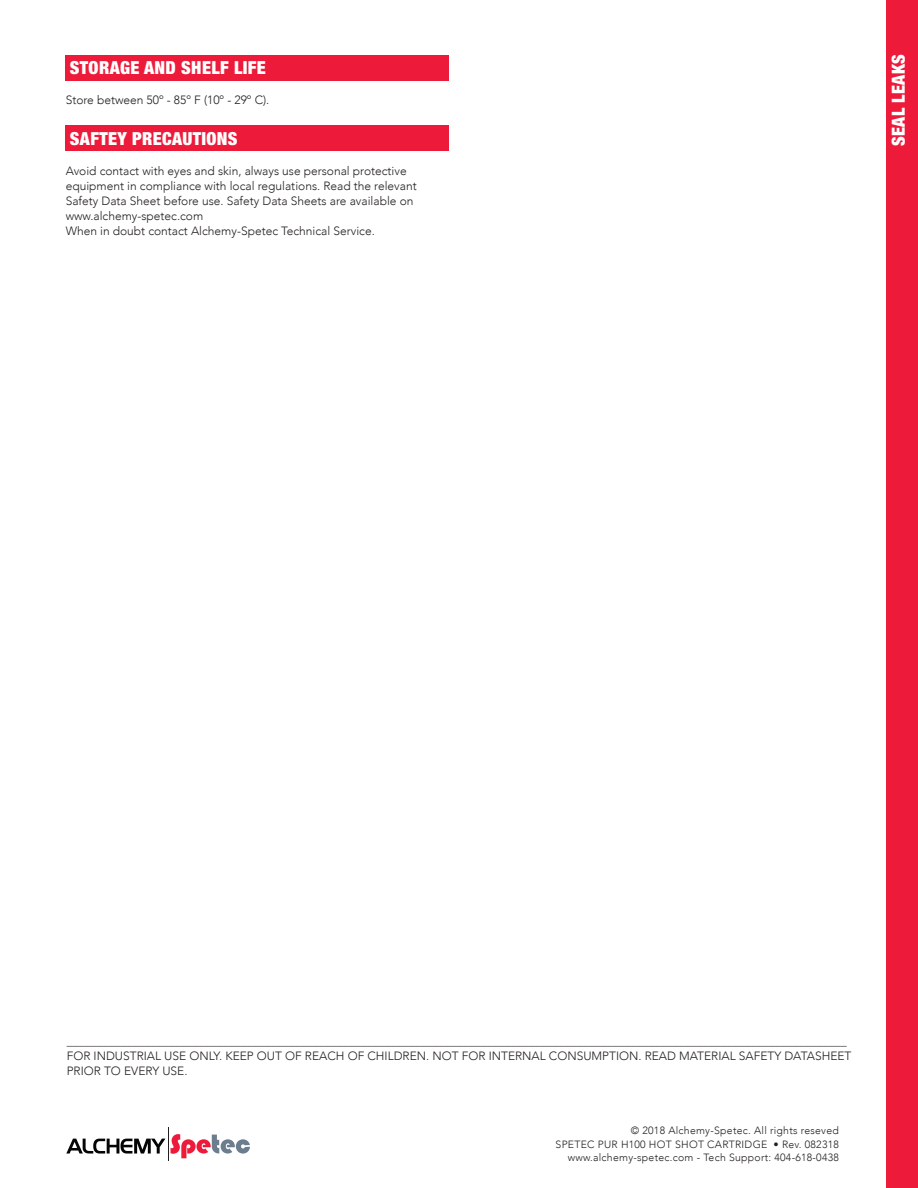
<style>
.page{position:relative;width:918px;height:1188px;background:#fff}
.page>*{position:absolute;margin:0;border:0;box-sizing:border-box;transform-origin:0 0}
.t1{font:900 condensed 18px "Helvetica Neue LT Std";letter-spacing:.02em;color:#fff}
.BODY_TEXT{font:300 12px/15px "Avenir";color:#231f20}
.t2{font:300 10.5px "Avenir";letter-spacing:.025em;color:#231f20}
</style>
<div class="page">
<svg style="left:171px;top:1134px;width:79px;height:24px"></svg>
<svg style="left:66px;top:1139px;width:99px;height:15px"></svg>
<hr style="left:168px;top:1127px;width:1px;height:34px;background:#231f20">
<div style="left:887px;top:0;width:31px;height:1188px;background:#ed1a3a"></div>
<div style="left:66px;top:55px;width:383px;height:25px;background:#ed1a3a"></div>
<div style="left:66px;top:125px;width:383px;height:26px;background:#ed1a3a"></div>
<p class="t1" style="left:70px;top:57px;width:197px">STORAGE AND SHELF LIFE</p>
<p class="BODY_TEXT" style="left:66px;top:93px;width:205px">Store between 50º - 85º F (10º - 29º C).</p>
<p class="t1" style="left:70px;top:127px;width:169px">SAFTEY PRECAUTIONS</p>
<p class="BODY_TEXT" style="left:66px;top:163px;width:343px">Avoid contact with eyes and skin, always use personal protective</p>
<p class="BODY_TEXT" style="left:66px;top:178px;width:353px">equipment in compliance with local regulations. Read the relevant<br>Safety Data Sheet before use. Safety Data Sheets are available on</p>
<p class="BODY_TEXT" style="left:66px;top:208px;width:139px">www.alchemy-spetec.com</p>
<p class="BODY_TEXT" style="left:66px;top:223px;width:311px">When in doubt contact Alchemy-Spetec Technical Service.</p>
<p class="t1" style="left:887px;top:146px;width:93px;rotate:-90deg">SEAL LEAKS</p>
<p class="BODY_TEXT" style="left:67px;top:1033px;width:782px">__________________________________________________________________________________________________________________________________</p>
<p class="BODY_TEXT" style="left:67px;top:1048px;width:786px">FOR INDUSTRIAL USE ONLY. KEEP OUT OF REACH OF CHILDREN. NOT FOR INTERNAL CONSUMPTION. READ MATERIAL SAFETY DATASHEET<br>PRIOR TO EVERY USE.</p>
<p class="t2" style="left:631px;top:1125px;width:209px">© 2018 Alchemy-Spetec. All rights reseved</p>
<p class="t2" style="left:556px;top:1138px;width:285px">SPETEC PUR H100 HOT SHOT CARTRIDGE • Rev. 082318</p>
<p class="t2" style="left:568px;top:1152px;width:273px">www.alchemy-spetec.com - Tech Support: 404-618-0438</p>
</div>
